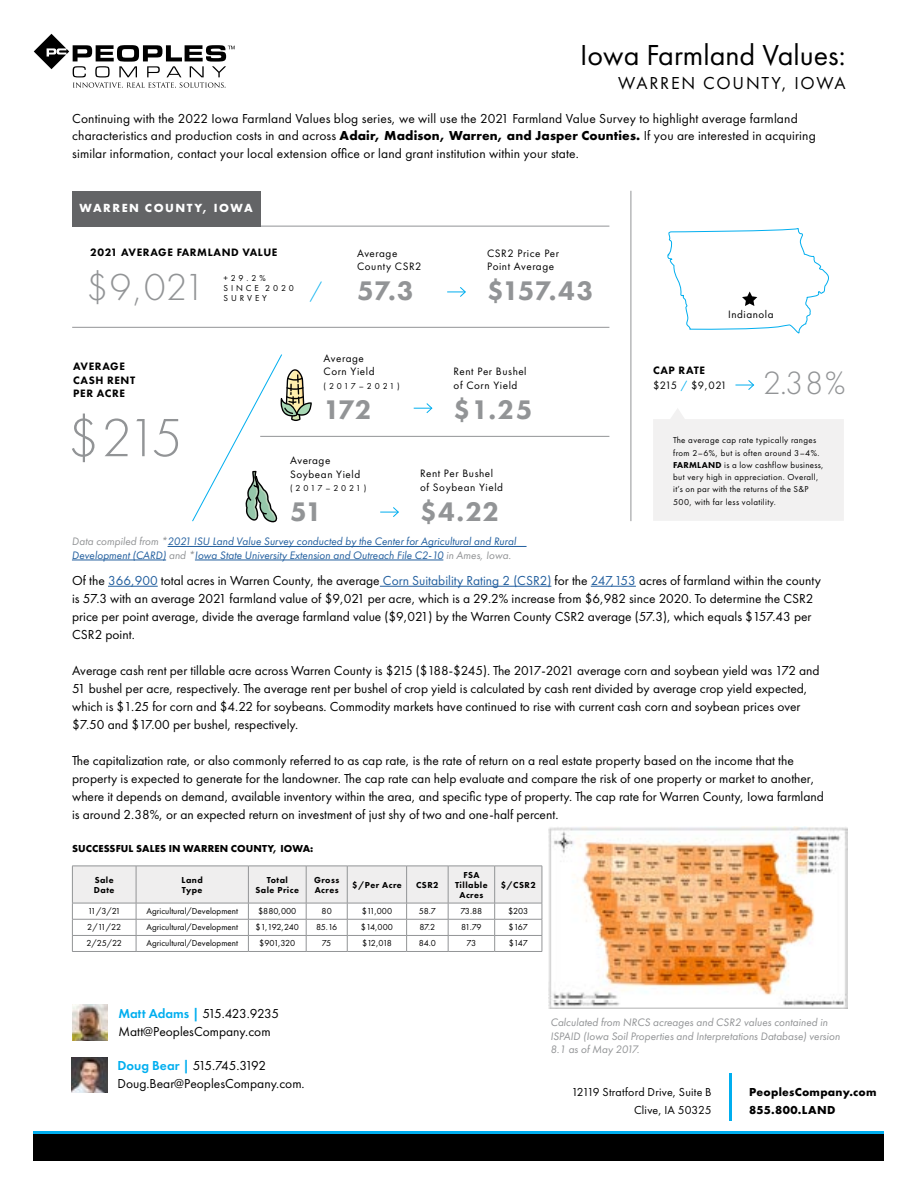
<style>
.page{position:relative;width:918px;height:1188px;background:#fff}
.page>*{position:absolute;margin:0;border:0;box-sizing:border-box;transform-origin:0 0}
.t1{font:300 55.8px "Futura PT";color:#929496}
.t2{font:300 39px "Futura PT";color:#929496}
.t3{font:300 33.45px "Futura PT";color:#929496}
.t4{font:30px "Futura PT";color:#000}
.t5{font:800 27.9px "Futura PT";letter-spacing:.01em;color:#929496}
.t6{font:300 22.35px "Futura PT";color:#00aeef}
.t7{font:18px "Futura PT";letter-spacing:.1em;color:#000}
.t8{font:13.5px/18px "Futura PT";color:#000}
.t9{font:700 12.15px "Futura PT";letter-spacing:.125em;color:#fff}
.t10{font:12px/18px "Futura PT";letter-spacing:.015em;color:#000;text-align:right}
.t11{font:700 12px/18px "Futura PT";letter-spacing:.02em;color:#000}
.t12{font:italic 11.25px/13.5px "Futura PT";color:#215e9e}
.t13{font:italic 11.25px/13.5px "Futura PT";color:#929496}
.t14{font:11.1px/13.4px "Futura PT";letter-spacing:.05em;color:#000}
.t15{font:800 11.1px/13.4px "Futura PT";letter-spacing:.05em;color:#000}
.t16{font:700 10.5px "Futura PT";letter-spacing:.01em;color:#000}
.t17{font:9px/12.3px "Futura PT";letter-spacing:.03em;color:#000}
.t18{font:800 9px/10.8px "Futura PT";letter-spacing:.05em;color:#000}
.t19{font:9px "Futura PT";color:#000}
.t20{font:9px/10.1px "Futura PT";letter-spacing:.325em;color:#000}
.t21{font:9px "Futura PT";letter-spacing:.26em;color:#000}
.t22{font:9px "Futura PT";letter-spacing:.265em;color:#000}
.s1{font-weight:700}
.s2{color:#929496}
.s3{font-weight:800}
.s4{color:#00aeef}
.s5{color:#215e9e}
.s6{font-weight:600;color:#00aeef}
</style>
<div class="page">
<svg style="left:34px;top:34px;width:201px;height:54px"></svg>
<hr style="left:34px;top:1131px;width:850px;height:3px;background:#00aeef">
<div style="left:34px;top:1134px;width:850px;height:27px;background:#000"></div>
<hr style="left:729px;top:1073px;width:3px;height:47px;background:#00aeef">
<hr style="left:108px;top:586px;width:50px;height:1px;background:#215e9e">
<hr style="left:380px;top:586px;width:171px;height:1px;background:#215e9e">
<hr style="left:591px;top:586px;width:45px;height:1px;background:#215e9e">
<img style="left:549px;top:826px;width:298px;height:183px">
<img style="left:72px;top:1057px;width:35px;height:36px">
<img style="left:72px;top:1005px;width:36px;height:36px">
<hr style="left:72px;top:226px;width:537px;height:1px;background:#929496">
<div style="left:72px;top:191px;width:188px;height:35px;background:#636466"></div>
<hr style="left:72px;top:327px;width:537px;height:1px;background:#929496">
<hr style="left:260px;top:436px;width:349px;height:1px;background:#929496">
<hr style="left:631px;top:191px;width:1px;height:330px;background:#929496">
<svg style="left:653px;top:409px;width:191px;height:112px"></svg>
<svg style="left:414px;top:403px;width:19px;height:10px"></svg>
<svg style="left:447px;top:287px;width:19px;height:10px"></svg>
<svg style="left:380px;top:507px;width:19px;height:10px"></svg>
<svg style="left:192px;top:354px;width:120px;height:169px"></svg>
<svg style="left:735px;top:380px;width:19px;height:10px"></svg>
<svg style="left:72px;top:866px;width:471px;height:85px"></svg>
<hr style="left:72px;top:951px;width:64px;height:1px;background:#929496">
<hr style="left:136px;top:951px;width:112px;height:1px;background:#929496">
<hr style="left:248px;top:951px;width:58px;height:1px;background:#929496">
<hr style="left:306px;top:951px;width:41px;height:1px;background:#929496">
<hr style="left:347px;top:951px;width:60px;height:1px;background:#929496">
<hr style="left:407px;top:951px;width:41px;height:1px;background:#929496">
<hr style="left:448px;top:951px;width:47px;height:1px;background:#929496">
<hr style="left:495px;top:951px;width:47px;height:1px;background:#929496">
<hr style="left:168px;top:546px;width:359px;height:1px;background:#215e9e">
<hr style="left:72px;top:560px;width:94px;height:1px;background:#215e9e">
<hr style="left:195px;top:560px;width:248px;height:1px;background:#215e9e">
<svg style="left:667px;top:229px;width:162px;height:105px"></svg>
<h3 class="t4" style="left:580px;top:38px;width:267px">Iowa Farmland Values:</h3>
<h3 class="t7" style="left:618px;top:73px;width:229px">WARREN COUNTY, IOWA</h3>
<p class="t8" style="left:72px;top:110px;width:745px;line-height:17.2px">Continuing with the 2022 Iowa Farmland Values blog series, we will use the 2021 Farmland Value Survey to highlight average farmland characteristics and production costs in and across <span class="s1">Adair, Madison, Warren, and Jasper Counties.</span> If you are interested in acquiring similar information, contact your local extension office or land grant institution within your state.</p>
<p class="t9" style="left:80px;top:200px;width:175px">WARREN COUNTY, IOWA</p>
<p class="t15" style="left:90px;top:246px;width:189px">2021 AVERAGE FARMLAND VALUE</p>
<h2 class="t2" style="left:87px;top:265px;width:120px">$9,021</h2>
<p class="t20" style="left:224px;top:273px;width:72px">+29.2%<br>SINCE 2020<br>SURVEY</p>
<p class="t14" style="left:357px;top:246px;width:66px">Average<br>County CSR2</p>
<h3 class="t5" style="left:357px;top:274px;width:58px">57.3</h3>
<p class="t14" style="left:487px;top:246px;width:74px">CSR2 Price Per<br>Point Average</p>
<h3 class="t6" style="left:309px;top:278px;width:14px">/</h3>
<h3 class="t5" style="left:487px;top:274px;width:108px">$157.43</h3>
<p class="t15" style="left:73px;top:360px;width:63px">AVERAGE<br>CASH RENT<br>PER ACRE</p>
<h1 class="t1" style="left:68px;top:406px;width:116px">$215</h1>
<p class="t14" style="left:324px;top:352px;width:53px">Average<br>Corn Yield</p>
<p class="t21" style="left:324px;top:381px;width:78px">(2017–2021)</p>
<h3 class="t5" style="left:324px;top:392px;width:50px">172</h3>
<p class="t14" style="left:290px;top:454px;width:72px">Average<br>Soybean Yield</p>
<p class="t22" style="left:290px;top:483px;width:78px">(2017–2021)</p>
<h3 class="t5" style="left:290px;top:495px;width:33px">51</h3>
<p class="t14" style="left:454px;top:365px;width:75px">Rent Per Bushel of Corn Yield</p>
<h3 class="t5" style="left:454px;top:392px;width:80px">$1.25</h3>
<p class="t14" style="left:420px;top:467px;width:85px">Rent Per Bushel of Soybean Yield</p>
<h3 class="t5" style="left:420px;top:494px;width:81px">$4.22</h3>
<p class="t12" style="left:72px;top:535px;width:446px"><span class="s2">Data compiled from *</span>2021 ISU Land Value Survey conducted by the Center for Agricultural and Rural<br>Development (CARD) <span class="s2">and *</span>Iowa State University Extension and Outreach File C2-10 <span class="s2">in Ames, Iowa.</span></p>
<p class="t14" style="left:728px;top:308px;width:47px">Indianola</p>
<p class="t14" style="left:653px;top:362px;width:75px;line-height:15.6px"><span class="s3">CAP RATE </span>$215 <span class="s4">/</span> $9,021</p>
<h3 class="t3" style="left:763px;top:364px;width:84px">2.38%</h3>
<p class="t17" style="left:673px;top:434px;width:152px">The average cap rate typically ranges from 2–6%, but is often around 3–4%.<br><span class="s3">FARMLAND</span> is a low cashflow business, but very high in appreciation. Overall, it’s on par with the returns of the S&amp;P 500, with far less volatility.</p>
<p class="t8" style="left:72px;top:571px;width:750px">Of the <span class="s5">366,900</span> total acres in Warren County, the average <span class="s5">Corn Suitability Rating 2 (CSR2)</span> for the <span class="s5">247,153</span> acres of farmland within the county is 57.3 with an average 2021 farmland value of $9,021 per acre, which is a 29.2% increase from $6,982 since 2020. To determine the CSR2 price per point average, divide the average farmland value ($9,021) by the Warren County CSR2 average (57.3), which equals $157.43 per CSR2 point.</p>
<p class="t8" style="left:72px;top:661px;width:749px">Average cash rent per tillable acre across Warren County is $215 ($188-$245). The 2017-2021 average corn and soybean yield was 172 and 51 bushel per acre, respectively. The average rent per bushel of crop yield is calculated by cash rent divided by average crop yield expected, which is $1.25 for corn and $4.22 for soybeans. Commodity markets have continued to rise with current cash corn and soybean prices over $7.50 and $17.00 per bushel, respectively.</p>
<p class="t8" style="left:72px;top:751px;width:753px">The capitalization rate, or also commonly referred to as cap rate, is the rate of return on a real estate property based on the income that the property is expected to generate for the landowner. The cap rate can help evaluate and compare the risk of one property or market to another, where it depends on demand, available inventory within the area, and specific type of property. The cap rate for Warren County, Iowa farmland is around 2.38%, or an expected return on investment of just shy of two and one-half percent.</p>
<p class="t16" style="left:72px;top:842px;width:243px">SUCCESSFUL SALES IN WARREN COUNTY, IOWA:</p>
<p class="t18" style="left:94px;top:874px;width:22px">Sale<br>Date</p>
<p class="t18" style="left:182px;top:875px;width:23px;line-height:9.9px">Land<br>Type</p>
<p class="t18" style="left:255px;top:874px;width:45px;text-align:center">Total<br>Sale Price</p>
<p class="t18" style="left:314px;top:875px;width:27px;line-height:9.9px">Gross<br>Acres</p>
<p class="t18" style="left:352px;top:879px;width:51px">$/Per Acre</p>
<p class="t18" style="left:416px;top:879px;width:24px">CSR2</p>
<p class="t18" style="left:455px;top:869px;width:34px;text-align:center">FSA<br>Tillable</p>
<p class="t18" style="left:459px;top:890px;width:25px">Acres</p>
<p class="t18" style="left:501px;top:879px;width:37px">$/CSR2</p>
<p class="t17" style="left:88px;top:904px;width:34px">11/3/21</p>
<p class="t19" style="left:146px;top:905px;width:93px">Agricultural/Development</p>
<p class="t17" style="left:258px;top:904px;width:40px">$880,000</p>
<p class="t17" style="left:322px;top:904px;width:12px">80</p>
<p class="t17" style="left:362px;top:904px;width:32px">$11,000</p>
<p class="t17" style="left:419px;top:904px;width:19px">58.7</p>
<p class="t17" style="left:461px;top:904px;width:23px">73.88</p>
<p class="t17" style="left:508px;top:904px;width:22px">$203</p>
<p class="t17" style="left:87px;top:921px;width:35px">2/11/22</p>
<p class="t19" style="left:146px;top:921px;width:93px">Agricultural/Development</p>
<p class="t17" style="left:256px;top:921px;width:45px">$1,192,240</p>
<p class="t17" style="left:316px;top:921px;width:23px">85.16</p>
<p class="t17" style="left:361px;top:921px;width:34px">$14,000</p>
<p class="t17" style="left:419px;top:921px;width:18px">87.2</p>
<p class="t17" style="left:461px;top:921px;width:22px">81.79</p>
<p class="t17" style="left:509px;top:921px;width:21px">$167</p>
<p class="t17" style="left:86px;top:937px;width:37px">2/25/22</p>
<p class="t19" style="left:146px;top:938px;width:93px">Agricultural/Development</p>
<p class="t17" style="left:259px;top:937px;width:37px">$901,320</p>
<p class="t17" style="left:322px;top:937px;width:11px">75</p>
<p class="t17" style="left:362px;top:937px;width:31px">$12,018</p>
<p class="t17" style="left:419px;top:937px;width:19px">84.0</p>
<p class="t17" style="left:467px;top:937px;width:11px">73</p>
<p class="t17" style="left:509px;top:937px;width:21px">$147</p>
<p class="t8" style="left:118px;top:1005px;width:162px"><span class="s6">Matt Adams |</span> 515.423.9235<br>Matt@PeoplesCompany.com</p>
<p class="t8" style="left:118px;top:1057px;width:189px"><span class="s6">Doug Bear |</span> 515.745.3192<br>Doug.Bear@PeoplesCompany.com.</p>
<p class="t13" style="left:550px;top:1016px;width:291px">Calculated from NRCS acreages and CSR2 values contained in<br>ISPAID (Iowa Soil Properties and Interpretations Database) version<br>8.1 as of May 2017.</p>
<p class="t10" style="left:572px;top:1083px;width:142px">12119 Stratford Drive, Suite B<br>Clive, IA 50325</p>
<p class="t11" style="left:749px;top:1082px;width:129px">PeoplesCompany.com<br>855.800.LAND</p>
</div>
